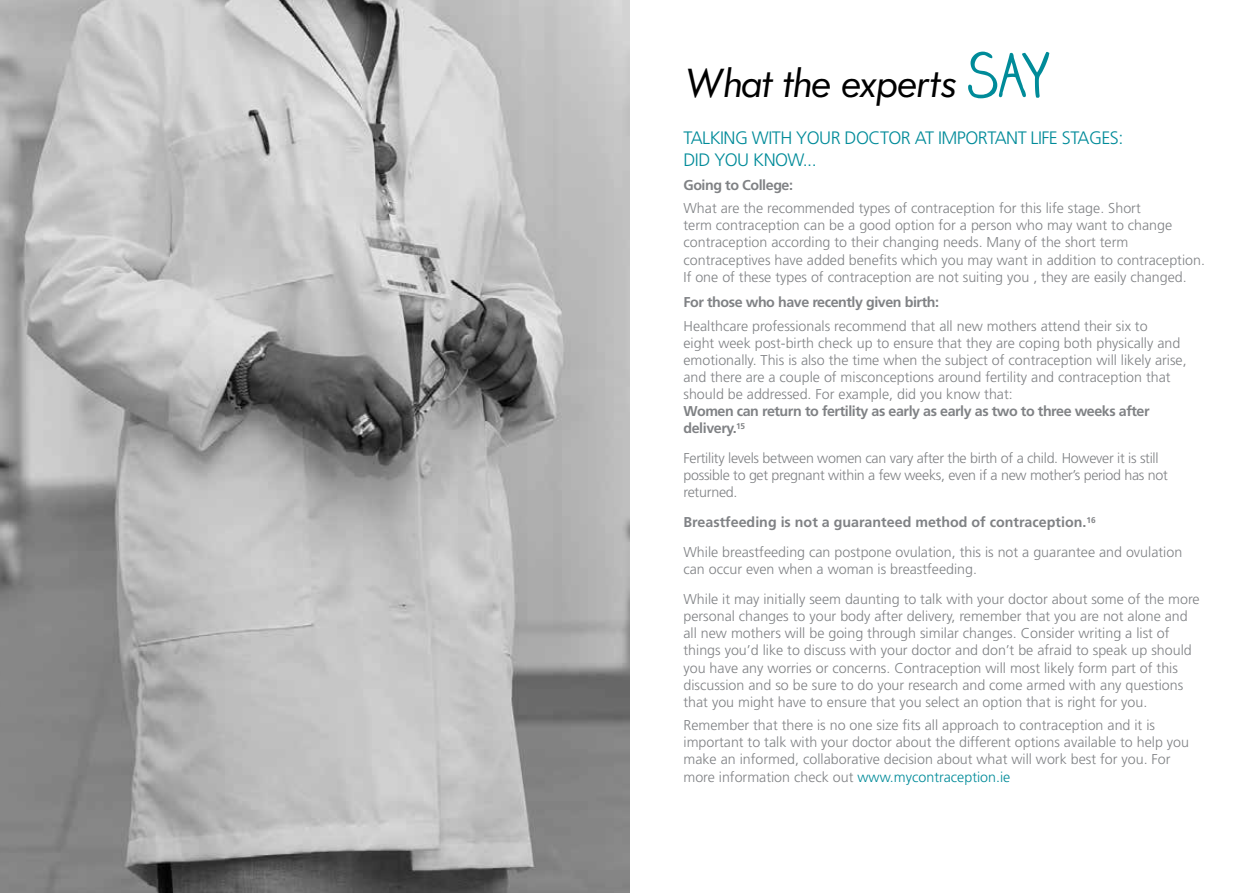
<style>
.page{position:relative;width:1259px;height:893px;background:#fff}
.page>*{position:absolute;margin:0;border:0;box-sizing:border-box;transform-origin:0 0}
.t1{font:italic 39px "Gillette";color:#000}
.t2{font:300 18px "Frutiger";letter-spacing:-.03em;color:#008b99}
.t3{font:300 14.25px/17.1px "Frutiger";color:#808285}
.t4{font:300 14.25px/17.1px "Frutiger";letter-spacing:-.02em;color:#808285}
.t5{font:700 14.25px/17.1px "Frutiger";letter-spacing:-.03em;color:#808285}
.s1{font-family:"Claire Hand";font-style:normal;font-size:60px;color:#008b99}
.s2{font-weight:700}
.s3{color:#008b99}
</style>
<div class="page">
<img style="left:0;top:0;width:629px;height:893px">
<h1 class="t1" style="left:683px;top:58px;width:367px">What the experts <span class="s1">SAY</span></h1>
<p class="t2" style="left:683px;top:127px;width:17px">Talki</p>
<p class="t2" style="left:723px;top:127px;width:401px">ng with your doctor at im portant life stages:</p>
<p class="t2" style="left:683px;top:150px;width:10px">did</p>
<p class="t2" style="left:714px;top:150px;width:104px">you know...</p>
<p class="t5" style="left:683px;top:176px;width:111px">Going to College:</p>
<p class="t3" style="left:683px;top:200px;width:523px">What are the recommended types of contraception for this life stage. Short<br>term contraception can be a good option for a person who may want to change contraception according to their changing needs. Many of the short term contraceptives have added benefits which you may want in addition to contraception.<br>If one of these types of contraception are not suiting you , they are easily changed.</p>
<p class="t5" style="left:683px;top:294px;width:257px">For those who have recently given birth:</p>
<p class="t3" style="left:683px;top:317px;width:505px">Healthcare professionals recommend that all new mothers attend their six to<br>eight week post-birth check up to ensure that they are coping both physically and emotionally. This is also the time when the subject of contraception will likely arise, and there are a couple of misconceptions around fertility and contraception that should be addressed. For example, did you know that:</p>
<p class="t5" style="left:683px;top:403px;width:467px">Women can return to fertility as early as early as two to three weeks after delivery.<sup>15</sup></p>
<p class="t4" style="left:683px;top:450px;width:486px">Fertility levels between women can vary after the birth of a child. However it is still possible to get pregnant within a few weeks, even if a new mother’s period has not returned.</p>
<p class="t3" style="left:683px;top:508px;width:500px;line-height:29.8px"><span class="s2">Breastfeeding is not a guaranteed method of contraception.</span><sup>16<br></sup>While breastfeeding can postpone ovulation, this is not a guarantee and ovulation</p>
<p class="t3" style="left:683px;top:555px;width:517px;line-height:29.8px">can occur even when a woman is breastfeeding.<br>While it may initially seem daunting to talk with your doctor about some of the more</p>
<p class="t3" style="left:683px;top:608px;width:510px">personal changes to your body after delivery, remember that you are not alone and all new mothers will be going through similar changes. Consider writing a list of things you’d like to discuss with your doctor and don’t be afraid to speak up should you have any worries or concerns. Contraception will most likely form part of this discussion and so be sure to do your research and come armed with any questions that you might have to ensure that you select an option that is right for you.</p>
<p class="t3" style="left:683px;top:717px;width:507px">Remember that there is no one size fits all approach to contraception and it is important to talk with your doctor about the different options available to help you make an informed, collaborative decision about what will work best for you. For more information check out <span class="s3">www.mycontraception.ie</span></p>
</div>
